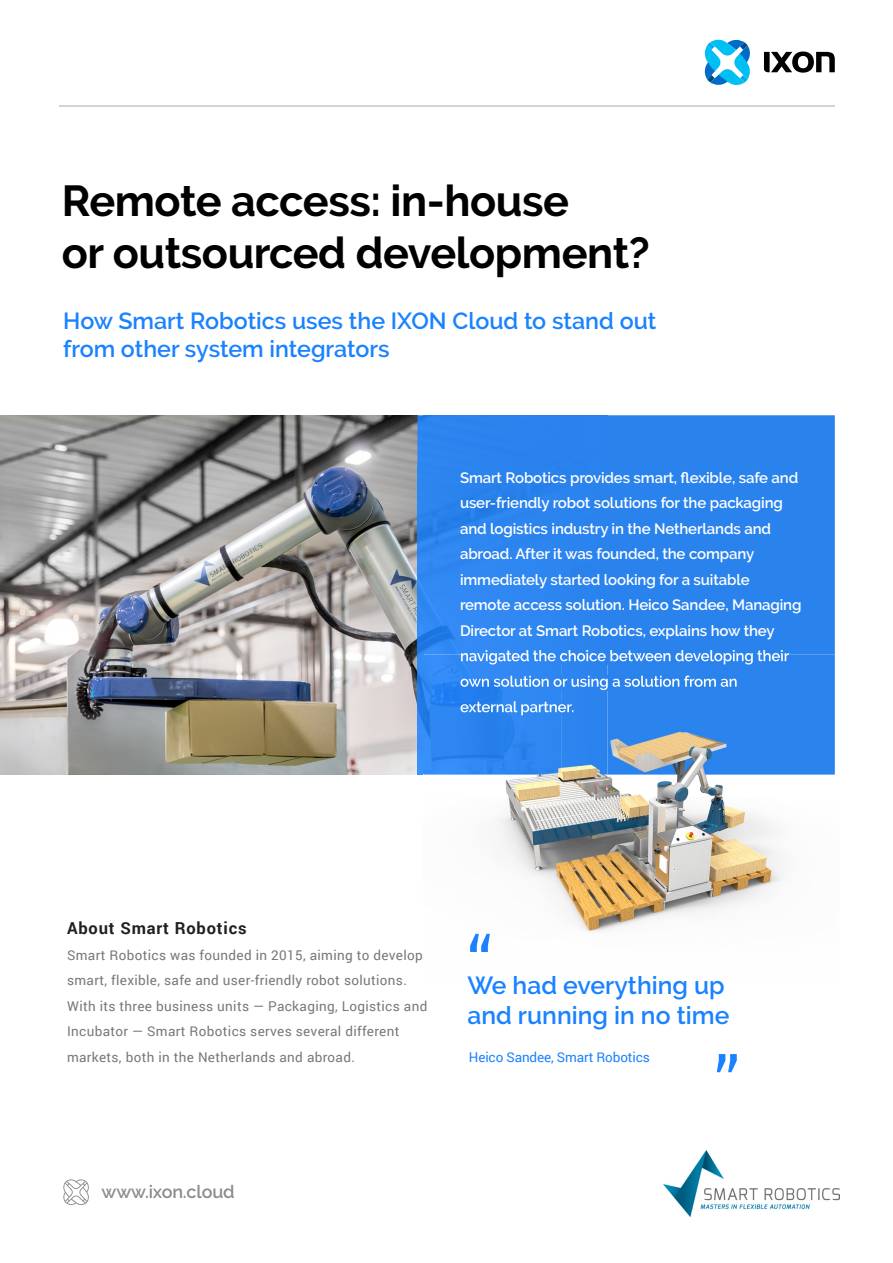
<style>
.page{position:relative;width:893px;height:1263px;background:#fff}
.page>*{position:absolute;margin:0;border:0;box-sizing:border-box;transform-origin:0 0}
.t1{font:69px "Roboto";color:#1a82ff}
.t2{font:700 43.2px/51.9px "Raleway";letter-spacing:-.01em;color:#000}
.t3{font:600 24.75px/29.7px "Raleway";color:#1a82ff}
.t4{font:600 23.25px/27.9px "Raleway";color:#1a82ff}
.t5{font:600 18px "Raleway";letter-spacing:-.01em;color:#8a8c8e}
.t6{font:700 16.5px "Roboto";letter-spacing:.05em;color:#231f20}
.t7{font:600 15px/25.5px "Raleway";letter-spacing:-.01em;color:#fff}
.t8{font:13.5px/25.5px "Roboto";letter-spacing:.025em;color:#77787b}
.t9{font:13.5px "Roboto";letter-spacing:-.01em;color:#1a82ff}
</style>
<div class="page">
<img style="left:663px;top:1150px;width:176px;height:67px">
<img style="left:0;top:415px;width:417px;height:360px">
<img style="left:417px;top:415px;width:6px;height:51px">
<img style="left:417px;top:466px;width:6px;height:309px">
<div style="left:607px;top:415px;width:228px;height:360px;background:#2a83ed"></div>
<div style="left:423px;top:415px;width:138px;height:257px;background:#2d85ef"></div>
<div style="left:561px;top:415px;width:46px;height:235px;background:#2a83ed"></div>
<img style="left:423px;top:672px;width:1px;height:103px">
<img style="left:461px;top:650px;width:328px;height:14px">
<hr style="left:59px;top:106px;width:776px;height:1px;background:#d1d3d4">
<svg style="left:764px;top:52px;width:71px;height:21px"></svg>
<svg style="left:704px;top:39px;width:46px;height:46px"></svg>
<svg style="left:63px;top:1179px;width:26px;height:26px"></svg>
<div style="left:787px;top:654px;width:48px;height:121px;background:#2b83ed"></div>
<img style="left:499px;top:775px;width:284px;height:157px">
<img style="left:424px;top:654px;width:137px;height:121px">
<img style="left:561px;top:664px;width:46px;height:111px">
<img style="left:461px;top:654px;width:146px;height:10px">
<img style="left:607px;top:675px;width:130px;height:15px">
<img style="left:460px;top:675px;width:147px;height:15px">
<img style="left:460px;top:701px;width:113px;height:14px">
<h2 class="t2" style="left:62px;top:175px;width:590px">Remote access: in-house<br>or outsourced development?</h2>
<h3 class="t4" style="left:63px;top:307px;width:595px">How Smart Robotics uses the IXON Cloud to stand out from other system integrators</h3>
<p class="t7" style="left:460px;top:465px;width:343px">Smart Robotics provides smart, flexible, safe and user-friendly robot solutions for the packaging and logistics industry in the Netherlands and abroad. After it was founded, the company immediately started looking for a suitable remote access solution. Heico Sandee, Managing Director at Smart Robotics, explains how they navigated the choice between developing their</p>
<p class="t6" style="left:67px;top:917px;width:181px">About Smart Robotics</p>
<p class="t8" style="left:67px;top:942px;width:362px">Smart Robotics was founded in 2015, aiming to develop smart, flexible, safe and user-friendly robot solutions.<br>With its three business units — Packaging, Logistics and Incubator — Smart Robotics serves several different markets, both in the Netherlands and abroad.</p>
<h1 class="t1" style="left:467px;top:913px;width:27px">“</h1>
<h3 class="t3" style="left:467px;top:971px;width:263px">We had everything up and running in no time</h3>
<p class="t9" style="left:469px;top:1048px;width:182px">Heico Sandee, Smart Robotics</p>
<h1 class="t1" style="left:714px;top:1033px;width:27px">”</h1>
<p class="t5" style="left:102px;top:1181px;width:134px">www.ixon.cloud</p>
</div>
